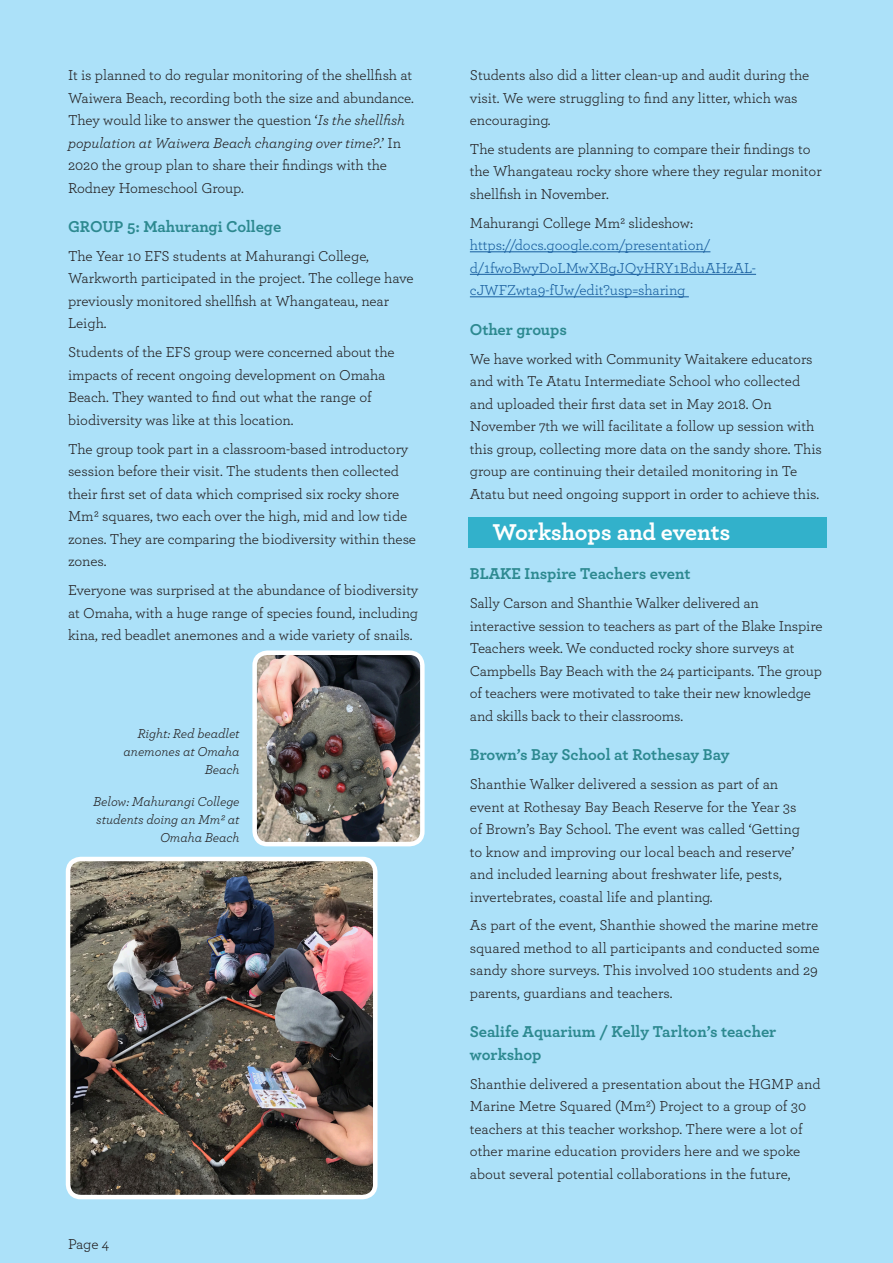
<style>
.page{position:relative;width:893px;height:1263px;background:#ace1f9}
.page>*{position:absolute;margin:0;border:0;box-sizing:border-box;transform-origin:0 0}
.sub_heading{font:700 24px "Archer";letter-spacing:-.005em;color:#fff}
.second_heading{font:700 16.5px/22.5px "Archer";letter-spacing:-.005em;color:#2d8990}
.body_text{font:15px/22.5px "Archer";letter-spacing:-.005em;color:#231f20}
.body_text-2{font:15px/22.5px "Archer";letter-spacing:-.005em;color:#175d9e}
.body_text-3{font:italic 13.5px/18px "Archer";letter-spacing:-.005em;color:#231f20;text-align:right}
.s1{font-style:italic}
.s2{color:#231f20}
</style>
<div class="page">
<img style="left:71px;top:862px;width:301px;height:332px">
<div style="left:66px;top:857px;width:311px;height:342px;border:4px solid #fff;border-radius:13px"></div>
<div style="left:469px;top:518px;width:357px;height:29px;background:#32b1cb"></div>
<hr style="left:470px;top:251px;width:240px;height:1px;background:#175d9e">
<hr style="left:470px;top:274px;width:286px;height:1px;background:#175d9e">
<hr style="left:470px;top:296px;width:219px;height:1px;background:#175d9e">
<img style="left:257px;top:655px;width:163px;height:186px">
<div style="left:252px;top:650px;width:173px;height:196px;border:4px solid #fff;border-radius:13px"></div>
<p class="body_text" style="left:68px;top:63px;width:347px">It is planned to do regular monitoring of the shellfish at Waiwera Beach, recording both the size and abundance.<br>They would like to answer the question ‘<span class="s1">Is the shellfish population at Waiwera Beach changing over time?</span>.’ In 2020 the group plan to share their findings with the Rodney Homeschool Group.</p>
<p class="second_heading" style="left:68px;top:214px;width:215px">GROUP 5: Mahurangi College</p>
<p class="body_text" style="left:68px;top:244px;width:347px">The Year 10 EFS students at Mahurangi College, Warkworth participated in the project. The college have previously monitored shellfish at Whangateau, near Leigh.</p>
<p class="body_text" style="left:68px;top:340px;width:328px">Students of the EFS group were concerned about the impacts of recent ongoing development on Omaha Beach. They wanted to find out what the range of biodiversity was like at this location.</p>
<p class="body_text" style="left:68px;top:437px;width:350px">The group took part in a classroom-based introductory session before their visit. The students then collected their first set of data which comprised six rocky shore Mm2 squares, two each over the high, mid and low tide zones. They are comparing the biodiversity within these zones.</p>
<p class="body_text" style="left:68px;top:578px;width:352px;text-align:justify">Everyone was surprised at the abundance of biodiversity at Omaha, with a huge range of species found, including kina, red beadlet anemones and a wide variety of snails.</p>
<p class="body_text-3" style="left:124px;top:724px;width:118px">Right: Red beadlet anemones at Omaha<br>Beach</p>
<p class="body_text-3" style="left:93px;top:792px;width:148px">Below: Mahurangi College students doing an Mm2 at<br>Omaha Beach</p>
<p class="body_text" style="left:68px;top:1232px;width:43px">Page 4</p>
<p class="body_text" style="left:470px;top:63px;width:341px">Students also did a litter clean-up and audit during the visit. We were struggling to find any litter, which was encouraging.</p>
<p class="body_text" style="left:470px;top:137px;width:353px">The students are planning to compare their findings to the Whangateau rocky shore where they regular monitor shellfish in November.</p>
<p class="body_text-2" style="left:470px;top:211px;width:288px"><span class="s2">Mahurangi College Mm2 slideshow: </span>https://docs.google.com/presentation/ d/1fwoBwyDoLMwXBgJQyHRY1BduAHzAL&shy;cJWFZwta9-fUw/edit?usp=sharing</p>
<p class="second_heading" style="left:470px;top:317px;width:99px">Other groups</p>
<p class="body_text" style="left:470px;top:347px;width:354px">We have worked with Community Waitakere educators and with Te Atatu Intermediate School who collected and uploaded their first data set in May 2018. On November 7th we will facilitate a follow up session with this group, collecting more data on the sandy shore. This group are continuing their detailed monitoring in Te Atatu but need ongoing support in order to achieve this.</p>
<p class="sub_heading" style="left:492px;top:513px;width:240px">Workshops and events</p>
<p class="second_heading" style="left:470px;top:561px;width:222px">BLAKE Inspire Teachers event</p>
<p class="body_text" style="left:470px;top:591px;width:354px">Sally Carson and Shanthie Walker delivered an interactive session to teachers as part of the Blake Inspire Teachers week. We conducted rocky shore surveys at Campbells Bay Beach with the 24 participants. The group of teachers were motivated to take their new knowledge and skills back to their classrooms.</p>
<p class="second_heading" style="left:470px;top:742px;width:261px">Brown’s Bay School at Rothesay Bay</p>
<p class="body_text" style="left:470px;top:772px;width:332px">Shanthie Walker delivered a session as part of an event at Rothesay Bay Beach Reserve for the Year 3s of Brown’s Bay School. The event was called ‘Getting to know and improving our local beach and reserve’ and included learning about freshwater life, pests, invertebrates, coastal life and planting.</p>
<p class="body_text" style="left:470px;top:913px;width:351px;text-align:justify">As part of the event, Shanthie showed the marine metre squared method to all participants and conducted some sandy shore surveys. This involved 100 students and 29 parents, guardians and teachers.</p>
<p class="second_heading" style="left:470px;top:1020px;width:308px">Sealife Aquarium / Kelly Tarlton’s teacher workshop</p>
<p class="body_text" style="left:470px;top:1072px;width:352px">Shanthie delivered a presentation about the HGMP and Marine Metre Squared (Mm2) Project to a group of 30 teachers at this teacher workshop. There were a lot of other marine education providers here and we spoke about several potential collaborations in the future,</p>
</div>
